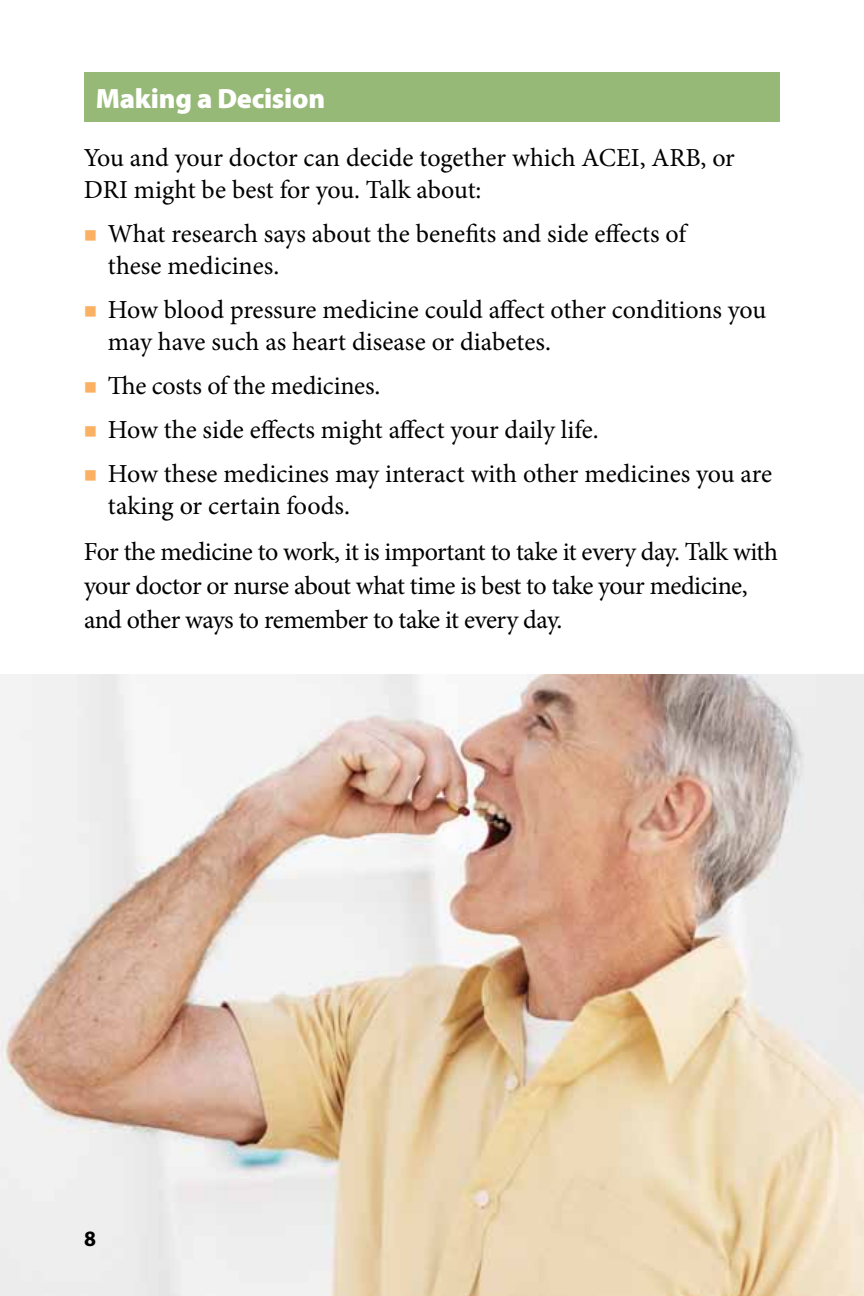
<style>
.page{position:relative;width:864px;height:1296px;background:#fff}
.page>*{position:absolute;margin:0;border:0;box-sizing:border-box;transform-origin:0 0}
.t1{font:900 28px "Myriad Pro";letter-spacing:-.01em;color:#fff}
.t2{font:26px/32px "Minion Pro";letter-spacing:-.01em;color:#000}
.t3{font:700 22px "Myriad Pro";color:#000}
</style>
<div class="page">
<div style="left:84px;top:72px;width:696px;height:50px;background:#97b977"></div>
<img style="left:0;top:674px;width:864px;height:622px">
<p class="t1" style="left:96px;top:80px;width:231px">Making a Decision</p>
<p class="t2" style="left:84px;top:142px;width:652px">You and your doctor can decide together which ACEI, ARB, or<br>DRI might be best for you. Talk about:</p>
<p class="t2" style="left:108px;top:218px;width:580px">What research says about the benefits and side effects of these medicines.</p>
<p class="t2" style="left:108px;top:294px;width:660px">How blood pressure medicine could affect other conditions you may have such as heart disease or diabetes.</p>
<p class="t2" style="left:108px;top:364px;width:666px;line-height:44px">The costs of the medicines.<br>How the side effects might affect your daily life.<br>How these medicines may interact with other medicines you are</p>
<p class="t2" style="left:84px;top:483px;width:695px;line-height:46px;text-indent:24px">taking or certain foods.<br>For the medicine to work, it is important to take it every day. Talk with</p>
<p class="t2" style="left:84px;top:569px;width:665px;line-height:34px">your doctor or nurse about what time is best to take your medicine, and other ways to remember to take it every day.</p>
<p class="t3" style="left:84px;top:1224px;width:13px">8</p>
</div>
